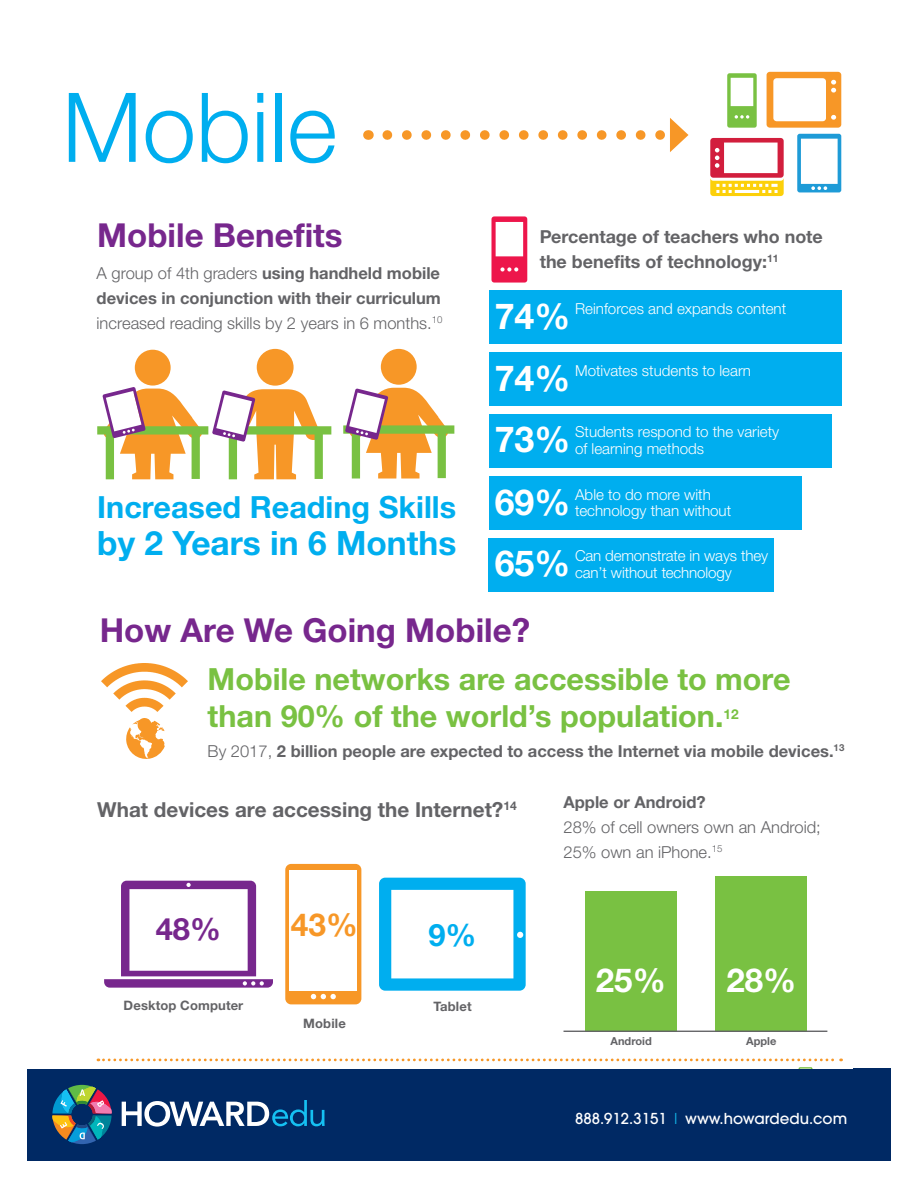
<style>
.page{position:relative;width:918px;height:1188px;background:#fff}
.page>*{position:absolute;margin:0;border:0;box-sizing:border-box;transform-origin:0 0}
.t1{font:300 96.45px "Helvetica Neue LTW1 G";color:#00aeef}
.t2{font:700 35.85px/61.8px "Helvetica Neue LTW1 G";color:#fff;text-align:justify}
.t3{font:700 33.45px "Helvetica Neue LTW1 G";color:#00aeef}
.t4{font:700 33px "Helvetica Neue LTW1 G";color:#77278d}
.t5{font:700 33px "Helvetica Neue LTW1 G";color:#fff}
.t6{font:700 31.65px "Helvetica Neue LTW1 G";color:#f79727}
.t7{font:700 30.9px "Helvetica Neue LTW1 G";color:#77278d}
.t8{font:700 30.9px "Helvetica Neue LTW1 G";color:#00aeef}
.t9{font:700 30.6px/37px "Helvetica Neue LTW1 G";color:#79c142}
.t10{font:700 30.6px "Helvetica Neue LTW1 G";color:#00aeef}
.t11{font:700 20.7px "Helvetica Neue LTW1 G";color:#636366}
.t12{font:700 17.85px/24.8px "Helvetica Neue LTW1 G";color:#636366}
.t13{font:300 16.5px/24.8px "Helvetica Neue LTW1 G";color:#636366}
.t14{font:700 16.5px "Helvetica Neue LTW1 G";color:#636366}
.t15{font:300 15.15px/16.5px "Helvetica Neue LTW1 G";color:#fff}
.t16{font:500 15px "Avant Garde";color:#fff}
.t17{font:700 13.65px "Helvetica Neue LTW1 G";color:#79c142}
.t18{font:700 13.05px "Helvetica Neue LTW1 G";letter-spacing:.01em;color:#636366}
.t19{font:700 10.95px "Helvetica Neue LTW1 G";color:#636366}
.s1{font-weight:700}
.s2{font-weight:300}
.s3{font-weight:400;color:#15c0f2}
</style>
<div class="page">
<div style="left:27px;top:1068px;width:864px;height:93px;background:#002964"></div>
<svg style="left:122px;top:1100px;width:203px;height:27px"></svg>
<svg style="left:52px;top:1085px;width:60px;height:59px"></svg>
<svg style="left:98px;top:1059px;width:744px;height:2px"></svg>
<svg style="left:799px;top:1067px;width:14px;height:1px"></svg>
<svg style="left:387px;top:118px;width:302px;height:34px"></svg>
<svg style="left:797px;top:134px;width:44px;height:58px"></svg>
<svg style="left:767px;top:72px;width:74px;height:56px"></svg>
<svg style="left:710px;top:138px;width:74px;height:58px"></svg>
<svg style="left:727px;top:73px;width:30px;height:55px"></svg>
<svg style="left:491px;top:216px;width:36px;height:67px"></svg>
<div style="left:586px;top:891px;width:91px;height:141px;background:#79c142"></div>
<div style="left:716px;top:876px;width:91px;height:156px;background:#79c142"></div>
<hr style="left:564px;top:1031px;width:263px;height:1px;background:#636366">
<div style="left:135px;top:350px;width:36px;height:36px;background:#f79727;border-radius:50%"></div>
<div style="left:97px;top:426px;width:111px;height:9px;background:#79c142"></div>
<div style="left:381px;top:349px;width:36px;height:36px;background:#f79727;border-radius:50%"></div>
<div style="left:343px;top:425px;width:111px;height:9px;background:#79c142"></div>
<div style="left:315px;top:431px;width:8px;height:48px;background:#79c142"></div>
<div style="left:220px;top:426px;width:111px;height:9px;background:#79c142"></div>
<svg style="left:102px;top:387px;width:101px;height:92px"></svg>
<svg style="left:212px;top:349px;width:109px;height:130px"></svg>
<svg style="left:345px;top:388px;width:104px;height:91px"></svg>
<div style="left:489px;top:291px;width:352px;height:53px;background:#00aeef"></div>
<div style="left:489px;top:353px;width:352px;height:53px;background:#00aeef"></div>
<div style="left:489px;top:415px;width:342px;height:53px;background:#00aeef"></div>
<div style="left:489px;top:477px;width:313px;height:53px;background:#00aeef"></div>
<div style="left:489px;top:539px;width:285px;height:53px;background:#00aeef"></div>
<svg style="left:126px;top:731px;width:39px;height:28px"></svg>
<img style="left:102px;top:664px;width:85px;height:67px">
<svg style="left:104px;top:881px;width:169px;height:107px"></svg>
<svg style="left:379px;top:878px;width:147px;height:113px"></svg>
<svg style="left:285px;top:864px;width:76px;height:140px"></svg>
<h1 class="t1" style="left:-23px;top:69px;width:362px">g Mobile</h1>
<h3 class="t4" style="left:97px;top:214px;width:247px">Mobile Benefits</h3>
<p class="t12" style="left:540px;top:224px;width:285px">Percentage of teachers who note the benefits of technology:<sup>11</sup></p>
<p class="t13" style="left:97px;top:261px;width:347px">A group of 4th graders <span class="s1">using handheld mobile devices in conjunction with their curriculum </span>increased reading skills by 2 years in 6 months.<sup>10</sup></p>
<h2 class="t2" style="left:495px;top:286px;width:77px">74% 74% 73% 69% 65%</h2>
<p class="t15" style="left:575px;top:301px;width:213px">Reinforces and expands content</p>
<p class="t15" style="left:575px;top:362px;width:177px">Motivates students to learn</p>
<p class="t15" style="left:575px;top:424px;width:206px">Students respond to the variety of learning methods</p>
<p class="t15" style="left:575px;top:486px;width:158px">Able to do more with technology than without</p>
<p class="t15" style="left:575px;top:548px;width:195px">Can demonstrate in ways they can’t without technology</p>
<h3 class="t10" style="left:97px;top:488px;width:360px">Increased Reading Skills</h3>
<h3 class="t3" style="left:97px;top:522px;width:361px">by 2 Years in 6 Months</h3>
<h3 class="t4" style="left:100px;top:609px;width:432px">How Are We Going Mobile?</h3>
<h3 class="t9" style="left:208px;top:660px;width:585px">Mobile networks are accessible to more than 90% of the world’s population.</h3>
<p class="t17" style="left:724px;top:706px;width:17px">12</p>
<p class="t14" style="left:208px;top:741px;width:638px"><span class="s2">By 2017,</span> 2 billion people are expected to access the Internet via mobile devices.<sup>13</sup></p>
<h3 class="t11" style="left:97px;top:797px;width:421px">What devices are accessing the Internet?<sup>14</sup></h3>
<h3 class="t6" style="left:291px;top:905px;width:68px">43%</h3>
<h3 class="t7" style="left:156px;top:910px;width:67px">48%</h3>
<h3 class="t8" style="left:428px;top:916px;width:50px">9%</h3>
<p class="t18" style="left:124px;top:997px;width:121px">Desktop Computer</p>
<p class="t18" style="left:433px;top:999px;width:40px">Tablet</p>
<p class="t18" style="left:303px;top:1016px;width:44px">Mobile</p>
<p class="t14" style="left:564px;top:792px;width:144px">Apple or Android?</p>
<p class="t13" style="left:564px;top:815px;width:259px">28% of cell owners own an Android;<br>25% own an iPhone.<sup>15</sup></p>
<h3 class="t5" style="left:596px;top:960px;width:71px">25%</h3>
<p class="t19" style="left:611px;top:1034px;width:43px">Android</p>
<h3 class="t5" style="left:727px;top:960px;width:71px">28%</h3>
<p class="t19" style="left:746px;top:1034px;width:32px">Apple</p>
<p class="t16" style="left:575px;top:1109px;width:274px">888.912.3151 <span class="s3">|</span> www.howardedu.com</p>
</div>
